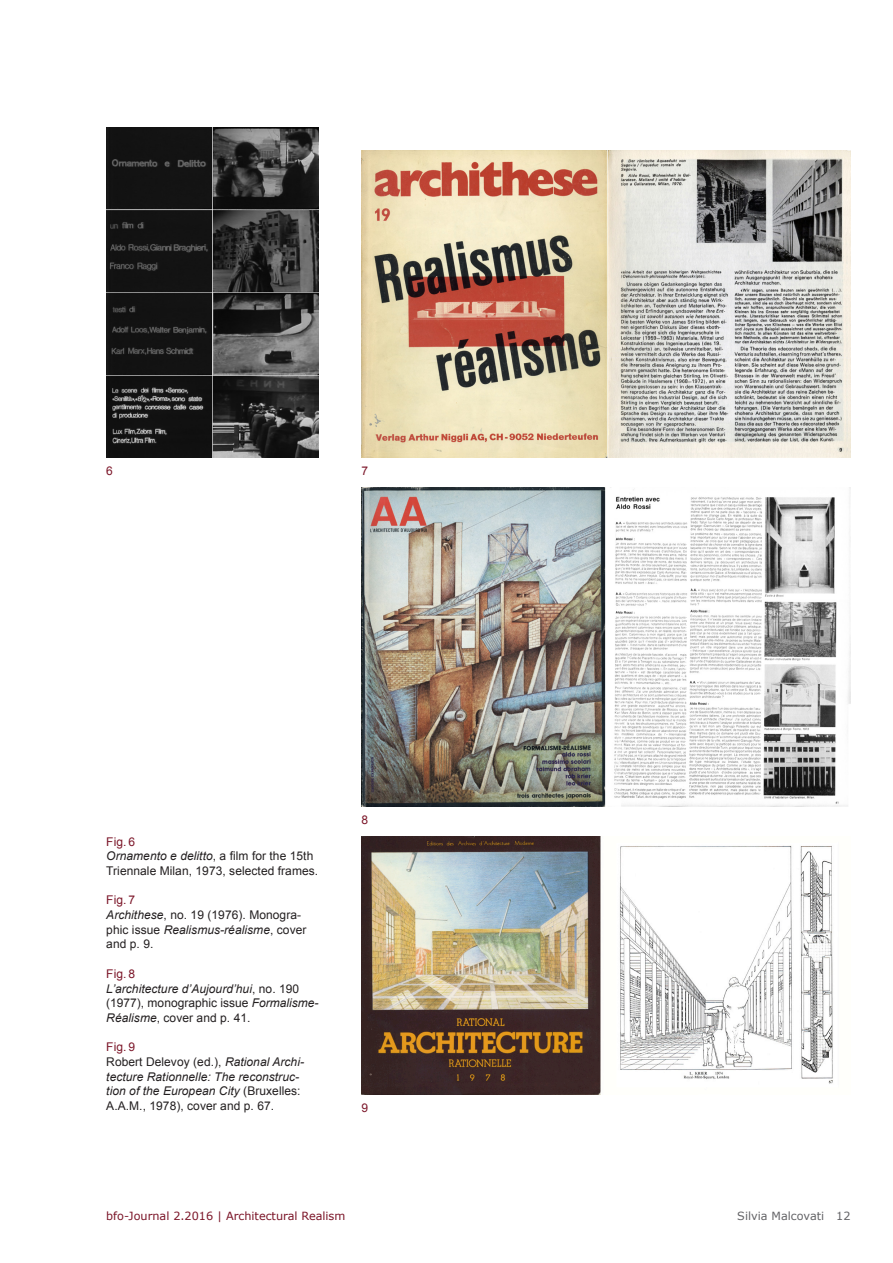
<style>
.page{position:relative;width:893px;height:1263px;background:#fff}
.page>*{position:absolute;margin:0;border:0;box-sizing:border-box;transform-origin:0 0}
.t1{font:italic 12px/14.7px "Arial";letter-spacing:.005em;color:#231f20}
.t2{font:12px/14.7px "Arial";letter-spacing:.005em;color:#231f20}
.t3{font:12px "Arial";color:#7b1528}
.t4{font:11.25px "Verdana";color:#7b1528}
.t5{font:11.25px "Verdana";color:#636366}
.s1{color:#7b1528}
.s2{font-style:italic}
.s3{font-style:normal;color:#7b1528}
.s4{font-style:normal}
</style>
<div class="page">
<img style="left:361px;top:151px;width:489px;height:307px">
<img style="left:106px;top:128px;width:213px;height:330px">
<img style="left:361px;top:488px;width:489px;height:319px">
<img style="left:361px;top:837px;width:472px;height:257px">
<p class="t3" style="left:106px;top:463px;width:8px">6</p>
<p class="t3" style="left:361px;top:463px;width:8px">7</p>
<p class="t2" style="left:106px;top:834px;width:213px"><span class="s1">Fig. 6<br></span><span class="s2">Ornamento e delitto</span>, a film for the 15th<br>Triennale Milan, 1973, selected frames.</p>
<p class="t2" style="left:106px;top:893px;width:202px"><span class="s1">Fig. 7<br></span><span class="s2">Archithese</span>, no. 19 (1976). Monogra&shy;phic issue <span class="s2">Realismus-réalisme</span>, cover and p. 9.</p>
<p class="t1" style="left:106px;top:966px;width:214px"><span class="s3">Fig. 8<br></span>L’architecture d’Aujourd’hui<span class="s4">, no. 190 (1977), monographic issue</span> Formalisme-<br>Réalisme<span class="s4">, cover and p. 41.</span></p>
<p class="t1" style="left:106px;top:1040px;width:199px"><span class="s3">Fig. 9<br></span><span class="s4">Robert Delevoy (ed.),</span> Rational Archi&shy;tecture Rationnelle: The reconstruc&shy;tion of the European City <span class="s4">(Bruxelles:<br>A.A.M., 1978), cover and p. 67.</span></p>
<p class="t3" style="left:361px;top:812px;width:8px">8</p>
<p class="t3" style="left:361px;top:1099px;width:8px">9</p>
<p class="t4" style="left:106px;top:1208px;width:241px">bfo-Journal 2.2016 | Architectural Realism</p>
<p class="t5" style="left:737px;top:1208px;width:115px">Silvia Malcovati 12</p>
</div>
